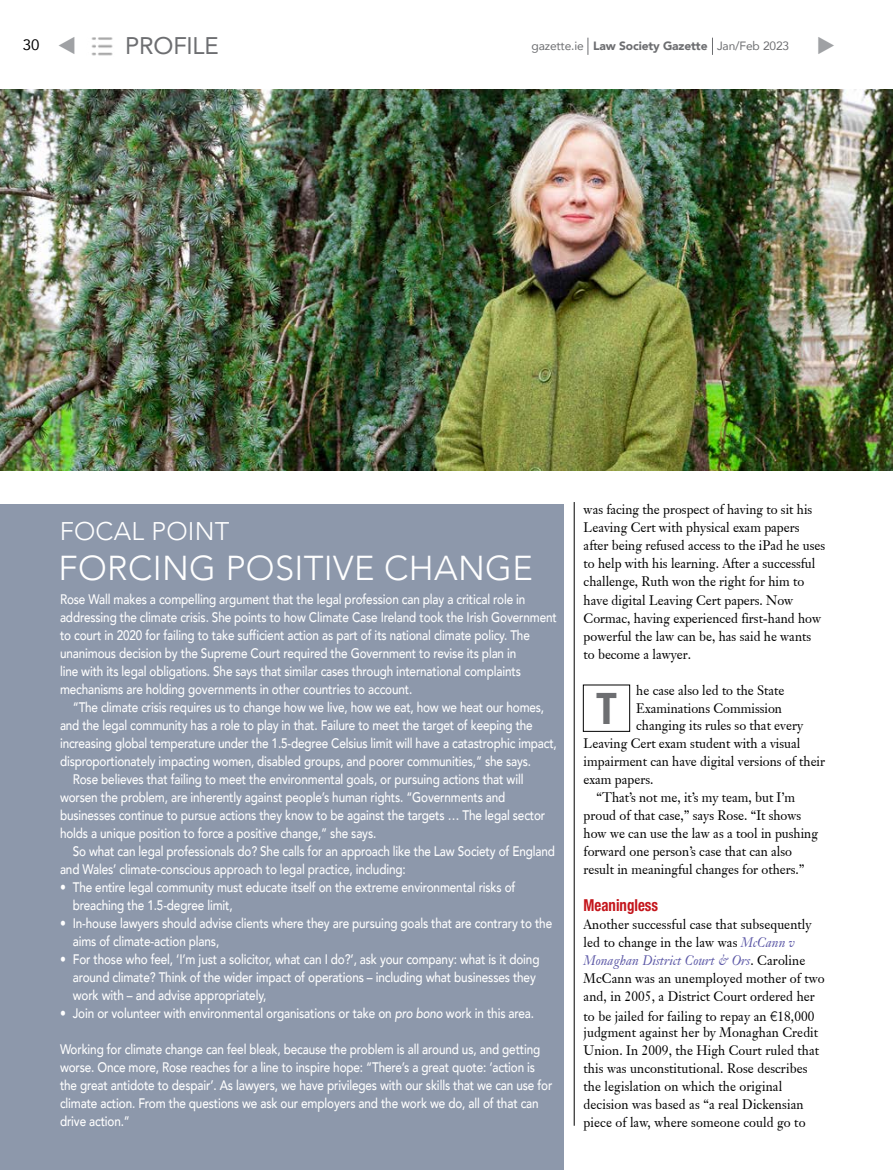
<style>
.page{position:relative;width:893px;height:1170px;background:#fff}
.page>*{position:absolute;margin:0;border:0;box-sizing:border-box;transform-origin:0 0}
.t1{font:700 condensed 43.5px "Helvetica Neue LT";color:#6d6e71}
.t2{font:300 34.5px "Avenir";letter-spacing:.01em;color:#fff}
.t3{font:300 25.5px "Avenir";letter-spacing:.01em;color:#fff}
.t4{font:24px "Avenir";letter-spacing:-.01em;color:#6d6e71}
.t5{font:700 condensed 16.5px "Helvetica Neue LT";color:#c4161c;scale:.9 1}
.t6{font:15px "Avenir";color:#000}
.t7{font:500 13.8px/18px "Avenir";letter-spacing:-.01em;color:#fff;scale:.85 1}
.t8{font:13.5px/18px "Janson S Si";color:#000;scale:.95 1}
.t9{font:12px "Avenir";letter-spacing:-.01em;color:#6d6e71}
.s1{font-weight:900}
.s2{font-style:italic}
.s3{font-style:italic;color:#5b57a6}
.s4{font-family:"Helvetica Neue";font-weight:300}
</style>
<div class="page">
<svg style="left:588px;top:38px;width:1px;height:17px"></svg>
<svg style="left:712px;top:38px;width:1px;height:17px"></svg>
<img style="left:91px;top:37px;width:22px;height:19px">
<div style="left:0;top:504px;width:563px;height:665px;background:#8d98ab"></div>
<hr style="left:574px;top:502px;width:1px;height:623px;background:#000">
<img style="left:0;top:89px;width:893px;height:381px">
<div style="left:583px;top:684px;width:47px;height:47px;border:1px solid #000"></div>
<h3 class="t4" style="left:125px;top:27px;width:95px">PROFILE</h3>
<p class="t6" style="left:23px;top:33px;width:18px">30</p>
<p class="t9" style="left:532px;top:36px;width:259px">gazette.ie <span class="s1">Law Society Gazette</span> Jan/Feb 2023</p>
<h3 class="t3" style="left:60px;top:516px;width:171px">FOCAL POINT</h3>
<h2 class="t2" style="left:59px;top:547px;width:476px">FORCING POSITIVE CHANGE</h2>
<p class="t7" style="left:60px;top:589px;width:586px">Rose Wall makes a compelling argument that the legal profession can play a critical role in addressing the climate crisis. She points to how Climate Case Ireland took the Irish Government to court in 2020 for failing to take sufficient action as part of its national climate policy. The unanimous decision by the Supreme Court required the Government to revise its plan in<br>line with its legal obligations. She says that similar cases through international complaints mechanisms are holding governments in other countries to account.</p>
<p class="t7" style="left:73px;top:697px;width:556px">“The climate crisis requires us to change how we live, how we eat, how we heat our homes,</p>
<p class="t7" style="left:60px;top:715px;width:558px">and the legal community has a role to play in that. Failure to meet the target of keeping the</p>
<p class="t7" style="left:60px;top:733px;width:586px">increasing global temperature under the 1.5-degree Celsius limit will have a catastrophic impact,</p>
<p class="t7" style="left:60px;top:751px;width:556px">disproportionately impacting women, disabled groups, and poorer communities,” she says.</p>
<p class="t7" style="left:73px;top:769px;width:532px">Rose believes that failing to meet the environmental goals, or pursuing actions that will</p>
<p class="t7" style="left:60px;top:787px;width:526px">worsen the problem, are inherently against people’s human rights. “Governments and</p>
<p class="t7" style="left:60px;top:805px;width:572px">businesses continue to pursue actions they know to be against the targets … The legal sector</p>
<p class="t7" style="left:60px;top:823px;width:374px">holds a unique position to force a positive change,” she says.</p>
<p class="t7" style="left:73px;top:841px;width:569px">So what can legal professionals do? She calls for an approach like the Law Society of England</p>
<p class="t7" style="left:60px;top:859px;width:408px">and Wales’ climate-conscious approach to legal practice, including:</p>
<p class="t7" style="left:73px;top:877px;width:522px;text-indent:-13px">• The entire legal community must educate itself on the extreme environmental risks of breaching the 1.5-degree limit,</p>
<p class="t7" style="left:73px;top:913px;width:566px;text-indent:-13px">• In-house lawyers should advise clients where they are pursuing goals that are contrary to the aims of climate-action plans,</p>
<p class="t7" style="left:73px;top:949px;width:551px;text-indent:-13px">• For those who feel, ‘I’m just a solicitor, what can I do?’, ask your company: what is it doing around climate? Think of the wider impact of operations – including what businesses they work with – and advise appropriately,</p>
<p class="t7" style="left:60px;top:1003px;width:559px">• Join or volunteer with environmental organisations or take on <span class="s2">pro bono</span> work in this area.</p>
<p class="t7" style="left:60px;top:1039px;width:581px">Working for climate change can feel bleak, because the problem is all around us, and getting worse. Once more, Rose reaches for a line to inspire hope: “There’s a great quote: ‘action is the great antidote to despair’. As lawyers, we have privileges with our skills that we can use for climate action. From the questions we ask our employers and the work we do, all of that can drive action.”</p>
<p class="t8" style="left:584px;top:500px;width:256px">was facing the prospect of having to sit his Leaving Cert with physical exam papers after being refused access to the iPad he uses to help with his learning. After a successful challenge, Ruth won the right for him to have digital Leaving Cert papers. Now Cormac, having experienced first-hand how powerful the law can be, has said he wants to become a lawyer.</p>
<p class="t8" style="left:636px;top:680px;width:157px">he case also led to the State</p>
<p class="t8" style="left:636px;top:698px;width:155px">Examinations Commission</p>
<p class="t8" style="left:636px;top:716px;width:177px">changing its rules so that every</p>
<p class="t8" style="left:584px;top:734px;width:230px">Leaving Cert exam student with a visual</p>
<p class="t8" style="left:584px;top:752px;width:256px">impairment can have digital versions of their</p>
<p class="t8" style="left:584px;top:770px;width:75px">exam papers.</p>
<p class="t8" style="left:596px;top:788px;width:211px">“That’s not me, it’s my team, but I’m</p>
<p class="t8" style="left:584px;top:806px;width:231px">proud of that case,” says Rose. “It shows</p>
<p class="t8" style="left:584px;top:824px;width:248px">how we can use the law as a tool in pushing</p>
<p class="t8" style="left:584px;top:842px;width:221px">forward one person’s case that can also</p>
<p class="t8" style="left:584px;top:860px;width:234px">result in meaningful changes for others.”</p>
<p class="t5" style="left:584px;top:894px;width:84px">Meaningless</p>
<p class="t8" style="left:584px;top:915px;width:255px">Another successful case that subsequently led to change in the law was <span class="s3">McCann v Monaghan District Court &amp; Ors</span>. Caroline McCann was an unemployed mother of two and, in 2005, a District Court ordered her</p>
<p class="t8" style="left:584px;top:1007px;width:248px;line-height:16.5px">to be jailed for failing to repay an <span class="s4">€</span>18,000 judgment against her by Monaghan Credit</p>
<p class="t8" style="left:584px;top:1040px;width:249px">Union. In 2009, the High Court ruled that this was unconstitutional. Rose describes the legislation on which the original decision was based as “a real Dickensian piece of law, where someone could go to</p>
<h1 class="t1" style="left:596px;top:682px;width:22px">T</h1>
</div>
